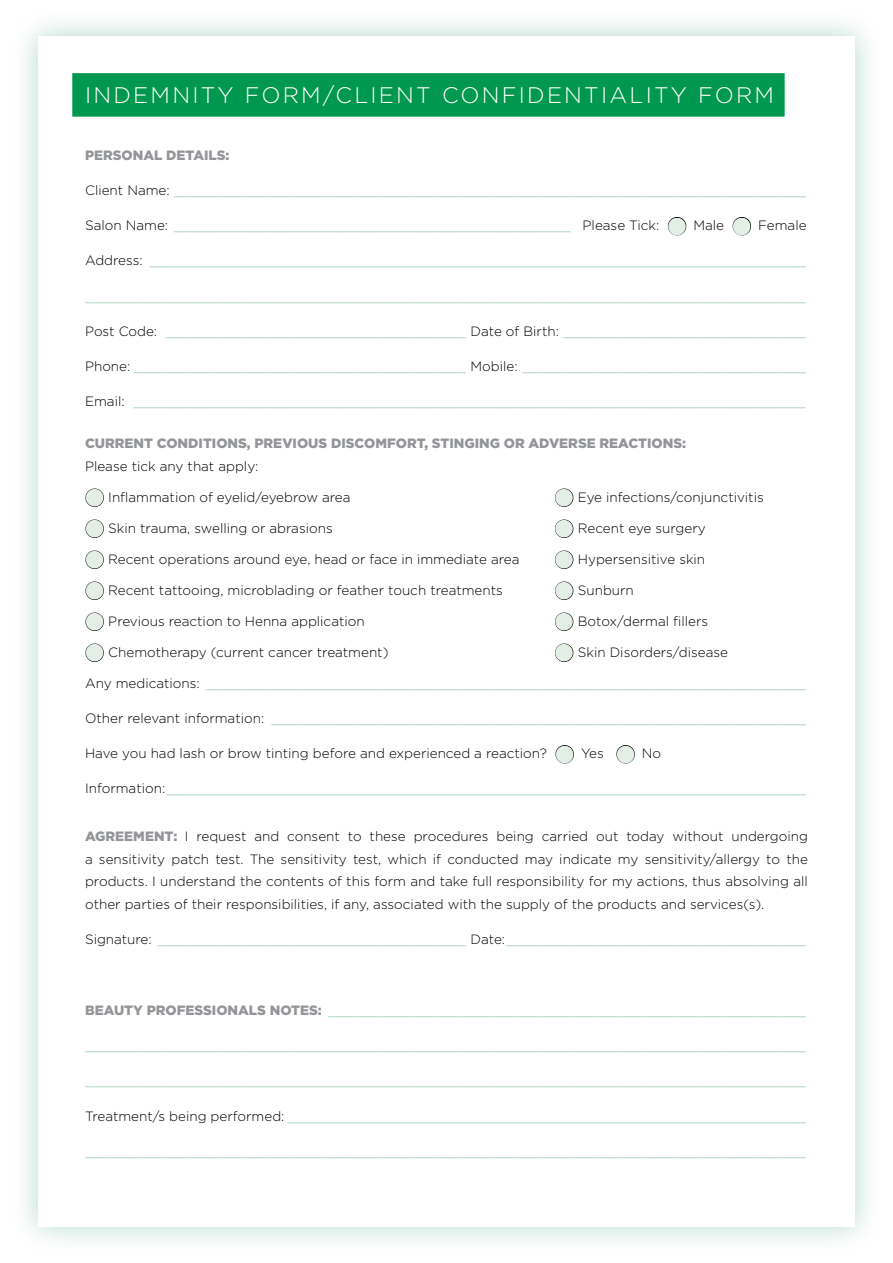
<style>
.page{position:relative;width:893px;height:1263px;background:#fff}
.page>*{position:absolute;margin:0;border:0;box-sizing:border-box;transform-origin:0 0}
.t1{font:300 22.5px "Gotham";letter-spacing:.1em;color:#fff}
.t2{font:300 13.5px "Gotham";color:#85c098}
.t3{font:300 13.5px/22.5px "Gotham";color:#000;text-align:justify}
.t4{font:900 13.5px "Gotham";color:#939598}
.s1{color:#000}
.s2{color:#e3eee5}
.s3{font-weight:900;color:#939598}
</style>
<div class="page">
<div style="left:10px;top:8px;width:873px;height:1247px;background:#008049;opacity:.3"></div>
<div style="left:38px;top:36px;width:817px;height:1191px;background:#fff"></div>
<div style="left:72px;top:73px;width:713px;height:44px;background:#00984e"></div>
<svg style="left:667px;top:217px;width:20px;height:19px"></svg>
<svg style="left:732px;top:217px;width:19px;height:19px"></svg>
<svg style="left:85px;top:488px;width:19px;height:19px"></svg>
<svg style="left:555px;top:488px;width:19px;height:19px"></svg>
<svg style="left:85px;top:519px;width:19px;height:19px"></svg>
<svg style="left:555px;top:519px;width:19px;height:19px"></svg>
<svg style="left:85px;top:550px;width:19px;height:19px"></svg>
<svg style="left:555px;top:550px;width:19px;height:19px"></svg>
<svg style="left:85px;top:581px;width:19px;height:19px"></svg>
<svg style="left:555px;top:581px;width:19px;height:19px"></svg>
<svg style="left:85px;top:612px;width:19px;height:19px"></svg>
<svg style="left:555px;top:612px;width:19px;height:19px"></svg>
<svg style="left:85px;top:643px;width:19px;height:19px"></svg>
<svg style="left:555px;top:643px;width:19px;height:19px"></svg>
<svg style="left:555px;top:745px;width:19px;height:19px"></svg>
<svg style="left:616px;top:745px;width:19px;height:19px"></svg>
<h1 class="t1" style="left:85px;top:81px;width:691px">INDEMNITY FORM/CLIENT CONFIDENTIALITY FORM</h1>
<p class="t4" style="left:85px;top:145px;width:146px">PERSONAL DETAILS:</p>
<p class="t2" style="left:85px;top:182px;width:722px"><span class="s1">Client Name:</span> ______________________________________________________________________________</p>
<p class="t2" style="left:85px;top:217px;width:723px"><span class="s1">Salon Name:</span> _________________________________________________ <span class="s1">Please Tick:</span> <span class="s2">●</span> <span class="s1">Male</span> <span class="s2">●</span> <span class="s1">Female</span></p>
<p class="t2" style="left:85px;top:252px;width:722px"><span class="s1">Address:</span> _________________________________________________________________________________</p>
<p class="t2" style="left:85px;top:287px;width:722px">_________________________________________________________________________________________</p>
<p class="t2" style="left:85px;top:323px;width:722px"><span class="s1">Post Code:</span> _____________________________________ <span class="s1">Date of Birth:</span> ______________________________</p>
<p class="t2" style="left:85px;top:358px;width:722px"><span class="s1">Phone:</span> _________________________________________ <span class="s1">Mobile:</span> ___________________________________</p>
<p class="t2" style="left:85px;top:393px;width:722px"><span class="s1">Email:</span> ___________________________________________________________________________________</p>
<p class="t4" style="left:85px;top:434px;width:603px">CURRENT CONDITIONS, PREVIOUS DISCOMFORT, STINGING OR ADVERSE REACTIONS:</p>
<p class="t3" style="left:85px;top:454px;width:175px">Please tick any that apply:</p>
<p class="t3" style="left:85px;top:485px;width:267px"><span class="s2">●</span> Inflammation of eyelid/eyebrow area</p>
<p class="t3" style="left:555px;top:485px;width:211px"><span class="s2">●</span> Eye infections/conjunctivitis</p>
<p class="t3" style="left:85px;top:516px;width:249px"><span class="s2">●</span> Skin trauma, swelling or abrasions</p>
<p class="t3" style="left:555px;top:516px;width:153px"><span class="s2">●</span> Recent eye surgery</p>
<p class="t3" style="left:85px;top:547px;width:436px"><span class="s2">●</span> Recent operations around eye, head or face in immediate area</p>
<p class="t3" style="left:555px;top:547px;width:152px"><span class="s2">●</span> Hypersensitive skin</p>
<p class="t3" style="left:85px;top:578px;width:419px"><span class="s2">●</span> Recent tattooing, microblading or feather touch treatments</p>
<p class="t3" style="left:555px;top:578px;width:81px"><span class="s2">●</span> Sunburn</p>
<p class="t3" style="left:85px;top:609px;width:281px"><span class="s2">●</span> Previous reaction to Henna application</p>
<p class="t3" style="left:555px;top:609px;width:155px"><span class="s2">●</span> Botox/dermal fillers</p>
<p class="t3" style="left:85px;top:640px;width:305px"><span class="s2">●</span> Chemotherapy (current cancer treatment)</p>
<p class="t3" style="left:555px;top:640px;width:175px"><span class="s2">●</span> Skin Disorders/disease</p>
<p class="t2" style="left:85px;top:674px;width:722px"><span class="s1">Any medications:</span> __________________________________________________________________________</p>
<p class="t2" style="left:85px;top:710px;width:722px"><span class="s1">Other relevant information:</span> __________________________________________________________________</p>
<p class="t3" style="left:85px;top:742px;width:578px">Have you had lash or brow tinting before and experienced a reaction? <span class="s2">●</span> Yes <span class="s2">●</span> No</p>
<p class="t2" style="left:85px;top:780px;width:722px"><span class="s1">Information:</span>_______________________________________________________________________________</p>
<p class="t3" style="left:85px;top:825px;width:724px"><span class="s3">AGREEMENT:</span> I request and consent to these procedures being carried out today without undergoing a sensitivity patch test. The sensitivity test, which if conducted may indicate my sensitivity/allergy to the products. I understand the contents of this form and take full responsibility for my actions, thus absolving all other parties of their responsibilities, if any, associated with the supply of the products and services(s).</p>
<p class="t2" style="left:85px;top:931px;width:722px"><span class="s1">Signature:</span> ______________________________________ <span class="s1">Date:</span>_____________________________________</p>
<p class="t2" style="left:85px;top:1001px;width:722px"><span class="s3">BEAUTY PROFESSIONALS NOTES:</span> ___________________________________________________________</p>
<p class="t2" style="left:85px;top:1037px;width:722px">_________________________________________________________________________________________</p>
<p class="t2" style="left:85px;top:1072px;width:722px">_________________________________________________________________________________________</p>
<p class="t2" style="left:85px;top:1107px;width:722px"><span class="s1">Treatment/s being performed:</span> ________________________________________________________________</p>
<p class="t2" style="left:85px;top:1142px;width:722px">_________________________________________________________________________________________</p>
</div>
